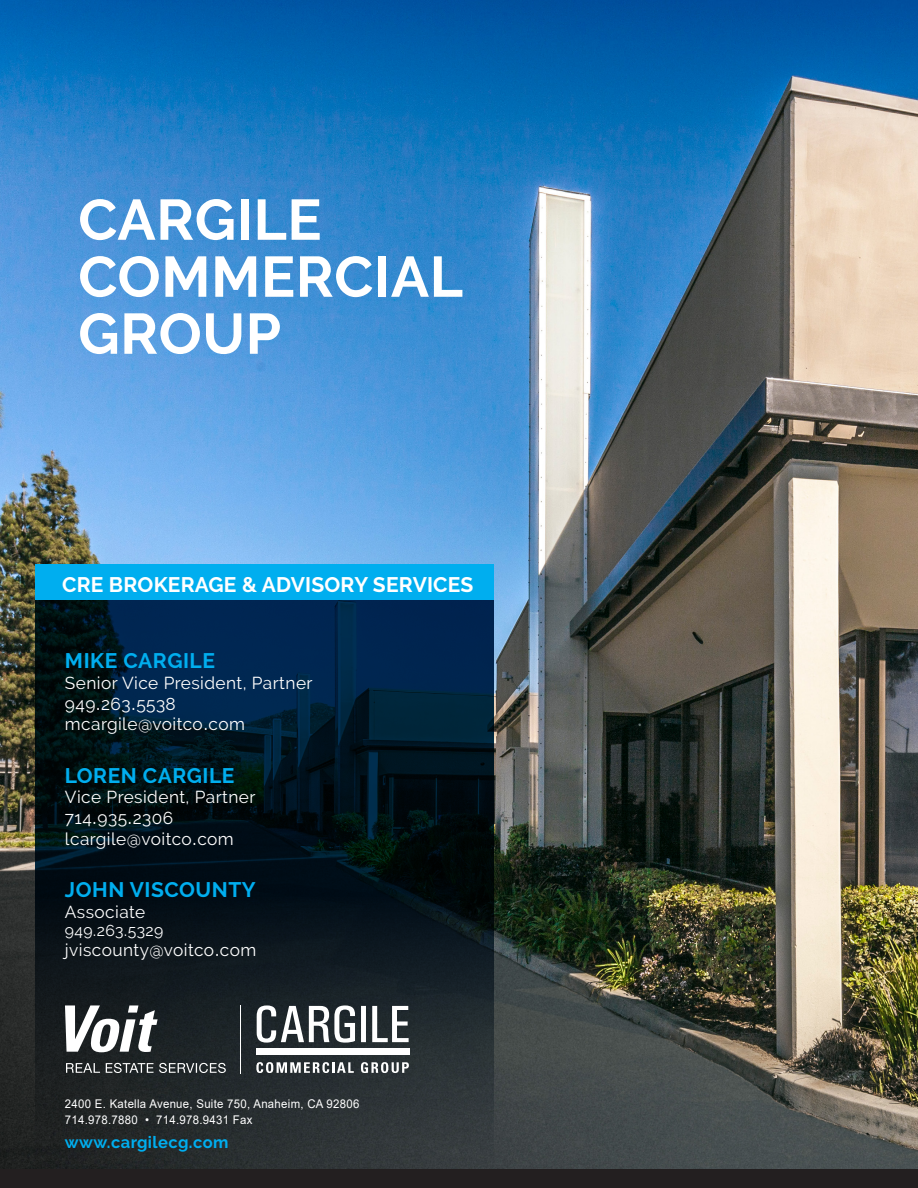
<style>
.page{position:relative;width:918px;height:1188px;background:#fff}
.page>*{position:absolute;margin:0;border:0;box-sizing:border-box;transform-origin:0 0}
.t1{font:700 57px/57px "Raleway";letter-spacing:.01em;color:#fff}
.t2{font:700 21px "Raleway";letter-spacing:.025em;color:#00aeef}
.t3{font:700 21px "Raleway";letter-spacing:.01em;color:#fff}
.t4{font:17.25px/20.7px "Raleway";letter-spacing:.025em;color:#fff}
.t5{font:700 16.5px "Raleway";letter-spacing:.025em;color:#00aeef}
.t6{font:15.75px "Raleway";letter-spacing:.02em;color:#fff}
.t7{font:12px/16.5px "Arial";letter-spacing:.025em;color:#fff;scale:.95 1}
.s1{font-size:21px}
</style>
<div class="page">
<img style="left:0;top:0;width:918px;height:1169px">
<div style="left:0;top:1169px;width:918px;height:19px;background:#231f20"></div>
<hr style="left:0;top:1012px;width:1px;height:136px;background:#003055">
<svg style="left:35px;top:599px;width:459px;height:570px;background:#0c1d28"></svg>
<div style="left:35px;top:564px;width:459px;height:35px;background:#00aeef"></div>
<svg style="left:66px;top:1063px;width:34px;height:10px"></svg>
<svg style="left:106px;top:1063px;width:120px;height:10px"></svg>
<svg style="left:65px;top:1005px;width:93px;height:47px"></svg>
<hr style="left:240px;top:1005px;width:1px;height:69px;background:#fff">
<svg style="left:256px;top:1062px;width:98px;height:11px"></svg>
<svg style="left:361px;top:1062px;width:48px;height:11px"></svg>
<svg style="left:257px;top:1005px;width:98px;height:38px"></svg>
<svg style="left:361px;top:1006px;width:5px;height:36px"></svg>
<svg style="left:372px;top:1006px;width:37px;height:36px"></svg>
<div style="left:256px;top:1048px;width:153px;height:7px;background:#fff"></div>
<h1 class="t1" style="left:78px;top:192px;width:386px">CARGILE<br>COMMERCIAL<br>GROUP</h1>
<p class="t3" style="left:62px;top:572px;width:413px">CRE BROKERAGE &amp; ADVISORY SERVICES</p>
<p class="t2" style="left:65px;top:649px;width:152px">MIKE CARGILE</p>
<p class="t4" style="left:65px;top:673px;width:249px">Senior Vice President, Partner<br>949<span class="s1">.</span>263<span class="s1">.</span>5538 mcargile@voitco<span class="s1">.</span>com</p>
<p class="t2" style="left:65px;top:763px;width:171px">LOREN CARGILE</p>
<p class="t4" style="left:65px;top:787px;width:192px">Vice President, Partner<br>714<span class="s1">.</span>935<span class="s1">.</span>2306 lcargile@voitco<span class="s1">.</span>com</p>
<p class="t2" style="left:65px;top:878px;width:192px">JOHN VISCOUNTY</p>
<p class="t4" style="left:65px;top:901px;width:82px">Associate</p>
<p class="t6" style="left:65px;top:921px;width:100px">949.263.5329</p>
<p class="t4" style="left:65px;top:940px;width:193px">jviscounty@voitco<span class="s1">.</span>com</p>
<p class="t7" style="left:65px;top:1095px;width:311px">2400 E. Katella Avenue, Suite 750, Anaheim, CA 92806<br>714.978.7880 • 714.978.9431 Fax</p>
<p class="t5" style="left:65px;top:1133px;width:165px">www.cargilecg.com</p>
</div>
